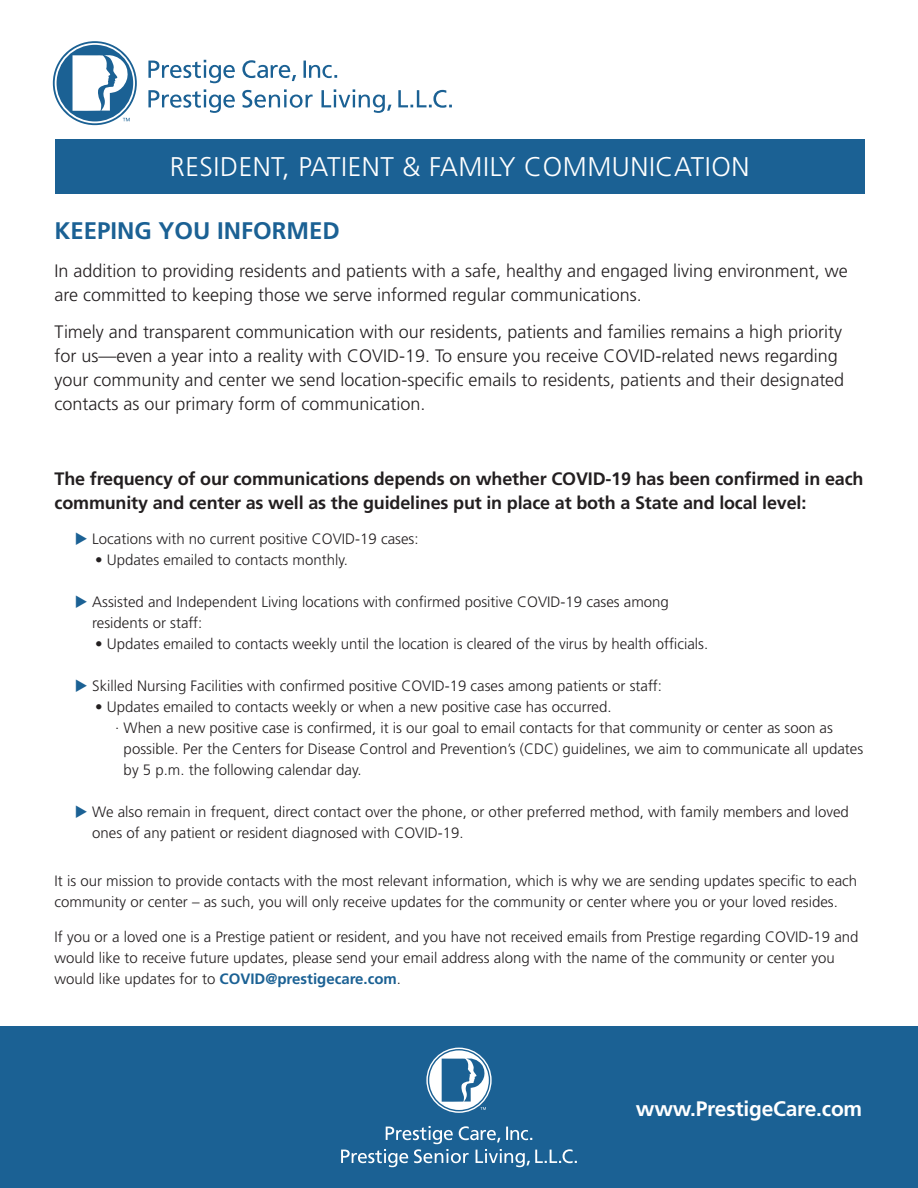
<style>
.page{position:relative;width:918px;height:1188px;background:#fff}
.page>*{position:absolute;margin:0;border:0;box-sizing:border-box;transform-origin:0 0}
.t1{font:300 27px "Frutiger";letter-spacing:.02em;color:#fff}
.bullets{font:700 24px "Frutiger";color:#1b6194}
.t2{font:700 21px "Frutiger";letter-spacing:-.01em;color:#fff}
.bullets-2{font:300 18px/24px "Frutiger";color:#231f20}
.bullets-3{font:700 18px/24px "Frutiger";letter-spacing:-.01em;color:#231f20}
.bullets-4{font:300 15px/21px "Frutiger";color:#231f20}
.s1{color:#1b6194}
.s2{font-weight:700;color:#1b6194}
</style>
<div class="page">
<div style="left:55px;top:140px;width:810px;height:54px;background:#1b6194"></div>
<svg style="left:148px;top:89px;width:304px;height:24px"></svg>
<svg style="left:148px;top:60px;width:189px;height:23px"></svg>
<svg style="left:53px;top:41px;width:84px;height:84px"></svg>
<div style="left:0;top:1026px;width:918px;height:162px;background:#1b6194"></div>
<svg style="left:341px;top:1126px;width:236px;height:41px"></svg>
<svg style="left:426px;top:1048px;width:66px;height:65px"></svg>
<p class="t1" style="left:170px;top:151px;width:581px">RESIDENT, PATIENT &amp; FAMILY COMMUNICATION</p>
<p class="bullets" style="left:55px;top:217px;width:287px">KEEPING YOU INFORMED</p>
<p class="bullets-2" style="left:55px;top:258px;width:795px">In addition to providing residents and patients with a safe, healthy and engaged living environment, we are committed to keeping those we serve informed regular communications.</p>
<p class="bullets-2" style="left:55px;top:320px;width:791px">Timely and transparent communication with our residents, patients and families remains a high priority for us—even a year into a reality with COVID-19. To ensure you receive COVID-related news regarding your community and center we send location-specific emails to residents, patients and their designated contacts as our primary form of communication.</p>
<p class="bullets-3" style="left:55px;top:467px;width:810px">The frequency of our communications depends on whether COVID-19 has been confirmed in each community and center as well as the guidelines put in place at both a State and local level:</p>
<p class="bullets-4" style="left:75px;top:528px;width:345px"><span class="s1">◆</span> Locations with no current positive COVID-19 cases:</p>
<p class="bullets-4" style="left:95px;top:549px;width:254px">• Updates emailed to contacts monthly.</p>
<p class="bullets-4" style="left:92px;top:591px;width:578px;text-indent:-17px"><span class="s1">◆</span> Assisted and Independent Living locations with confirmed positive COVID-19 cases among residents or staff:</p>
<p class="bullets-4" style="left:95px;top:633px;width:615px">• Updates emailed to contacts weekly until the location is cleared of the virus by health officials.</p>
<p class="bullets-4" style="left:75px;top:675px;width:589px"><span class="s1">◆</span> Skilled Nursing Facilities with confirmed positive COVID-19 cases among patients or staff:</p>
<p class="bullets-4" style="left:95px;top:696px;width:518px">• Updates emailed to contacts weekly or when a new positive case has occurred.</p>
<p class="bullets-4" style="left:124px;top:717px;width:741px;text-indent:-8px">· When a new positive case is confirmed, it is our goal to email contacts for that community or center as soon as possible. Per the Centers for Disease Control and Prevention’s (CDC) guidelines, we aim to communicate all updates by 5 p.m. the following calendar day.</p>
<p class="bullets-4" style="left:92px;top:801px;width:758px;text-indent:-17px"><span class="s1">◆</span> We also remain in frequent, direct contact over the phone, or other preferred method, with family members and loved ones of any patient or resident diagnosed with COVID-19.</p>
<p class="bullets-4" style="left:55px;top:871px;width:804px">It is our mission to provide contacts with the most relevant information, which is why we are sending updates specific to each community or center – as such, you will only receive updates for the community or center where you or your loved resides.</p>
<p class="bullets-4" style="left:55px;top:926px;width:806px">If you or a loved one is a Prestige patient or resident, and you have not received emails from Prestige regarding COVID-19 and would like to receive future updates, please send your email address along with the name of the community or center you would like updates for to <span class="s2">COVID@prestigecare.com</span>.</p>
<p class="t2" style="left:636px;top:1096px;width:228px">www.PrestigeCare.com</p>
</div>
